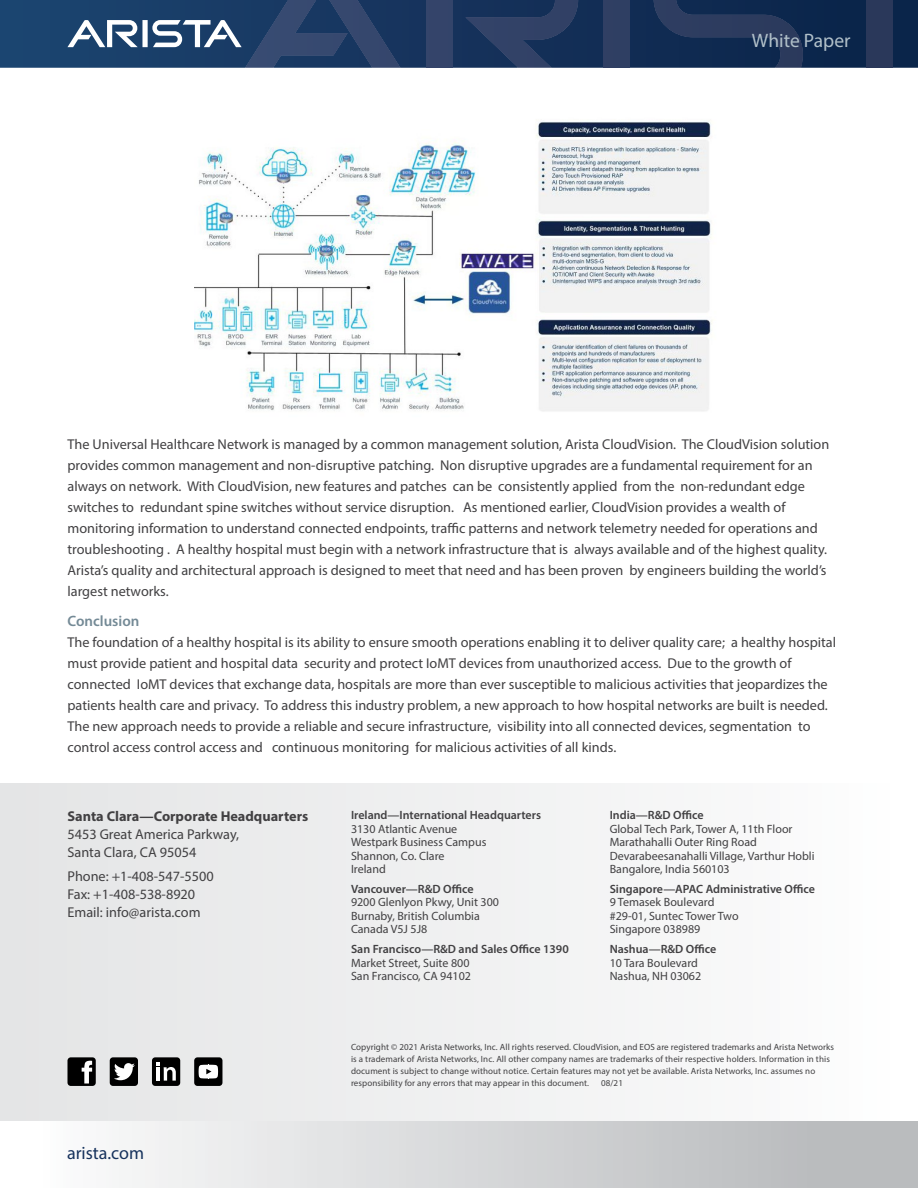
<style>
.page{position:relative;width:918px;height:1188px;background:#fff}
.page>*{position:absolute;margin:0;border:0;box-sizing:border-box;transform-origin:0 0}
.t1{font:19.5px "Myriad Pro";color:#b1c0c9}
.t2{font:18px "Myriad Pro";color:#16325c}
.t3{font:600 15px "Myriad Pro";color:#748a96}
.t4{font:14.25px/21px "Myriad Pro";color:#414042}
.t5{font:700 14.25px "Myriad Pro";color:#414042}
.t6{font:12px/13.5px "Myriad Pro";color:#414042}
.t7{font:600 12px "Myriad Pro";color:#414042}
.t8{font:9px/12px "Myriad Pro";letter-spacing:.01em;color:#414042}
</style>
<div class="page">
<svg style="left:0;top:0;width:918px;height:68px;background:#13325a"></svg>
<div style="left:426px;top:0;width:26px;height:68px;background:#34446a"></div>
<svg style="left:465px;top:0;width:113px;height:68px;background:#22385f"></svg>
<svg style="left:67px;top:0;width:333px;height:68px;background:#334f75"></svg>
<div style="left:604px;top:0;width:26px;height:68px;background:#2f3f63"></div>
<svg style="left:654px;top:0;width:149px;height:68px;background:#1a3156"></svg>
<div style="left:867px;top:0;width:26px;height:68px;background:#2a385a"></div>
<div style="left:0;top:1120px;width:918px;height:68px;background:linear-gradient(to right,#fff,#b3b5b7)"></div>
<div style="left:0;top:783px;width:918px;height:337px;background:linear-gradient(to right,#e3e4e5,#fdfefe)"></div>
<div style="left:67px;top:1057px;width:29px;height:29px;background:#000;border-radius:3px"></div>
<div style="left:110px;top:1057px;width:28px;height:29px;background:#000;border-radius:3px"></div>
<div style="left:152px;top:1057px;width:28px;height:29px;background:#000;border-radius:3px"></div>
<div style="left:194px;top:1057px;width:28px;height:29px;background:#000;border-radius:3px"></div>
<svg style="left:82px;top:1060px;width:10px;height:24px"></svg>
<svg style="left:114px;top:1063px;width:21px;height:17px"></svg>
<svg style="left:157px;top:1063px;width:19px;height:18px"></svg>
<svg style="left:199px;top:1065px;width:19px;height:14px"></svg>
<img style="left:195px;top:121px;width:517px;height:290px">
<h1 class="t1" style="left:752px;top:29px;width:100px">White Paper</h1>
<p class="t4" style="left:68px;top:434px;width:763px">The Universal Healthcare Network is managed by a common management solution, Arista CloudVision. The CloudVision solution provides common management and non-disruptive patching. Non disruptive upgrades are a fundamental requirement for an always on network. With CloudVision, new features and patches can be consistently applied from the non-redundant edge switches to redundant spine switches without service disruption. As mentioned earlier, CloudVision provides a wealth of monitoring information to understand connected endpoints, traffic patterns and network telemetry needed for operations and troubleshooting . A healthy hospital must begin with a network infrastructure that is always available and of the highest quality.<br>Arista’s quality and architectural approach is designed to meet that need and has been proven by engineers building the world’s largest networks.</p>
<p class="t3" style="left:68px;top:611px;width:73px">Conclusion</p>
<p class="t4" style="left:68px;top:631px;width:770px">The foundation of a healthy hospital is its ability to ensure smooth operations enabling it to deliver quality care; a healthy hospital must provide patient and hospital data security and protect IoMT devices from unauthorized access. Due to the growth of connected IoMT devices that exchange data, hospitals are more than ever susceptible to malicious activities that jeopardizes the patients health care and privacy. To address this industry problem, a new approach to how hospital networks are built is needed.<br>The new approach needs to provide a reliable and secure infrastructure, visibility into all connected devices, segmentation to control access control access and continuous monitoring for malicious activities of all kinds.</p>
<p class="t5" style="left:68px;top:807px;width:242px">Santa Clara—Corporate Headquarters</p>
<p class="t4" style="left:68px;top:825px;width:173px;line-height:18px">5453 Great America Parkway,<br>Santa Clara, CA 95054</p>
<p class="t4" style="left:68px;top:867px;width:148px;line-height:18px">Phone: +1-408-547-5500<br>Fax: +1-408-538-8920<br>Email: info@arista.com</p>
<p class="t2" style="left:67px;top:1142px;width:79px">arista.com</p>
<p class="t7" style="left:351px;top:807px;width:192px">Ireland—International Headquarters</p>
<p class="t6" style="left:351px;top:822px;width:137px">3130 Atlantic Avenue<br>Westpark Business Campus<br>Shannon, Co. Clare<br>Ireland</p>
<p class="t7" style="left:351px;top:881px;width:124px">Vancouver—R&amp;D Office</p>
<p class="t6" style="left:351px;top:896px;width:150px">9200 Glenlyon Pkwy, Unit 300<br>Burnaby, British Columbia<br>Canada V5J 5J8</p>
<p class="t7" style="left:351px;top:942px;width:219px">San Francisco—R&amp;D and Sales Office 1390</p>
<p class="t6" style="left:351px;top:956px;width:122px">Market Street, Suite 800<br>San Francisco, CA 94102</p>
<p class="t7" style="left:610px;top:807px;width:95px">India—R&amp;D Office</p>
<p class="t6" style="left:610px;top:822px;width:206px">Global Tech Park, Tower A, 11th Floor Marathahalli Outer Ring Road Devarabeesanahalli Village, Varthur Hobli Bangalore, India 560103</p>
<p class="t7" style="left:610px;top:881px;width:207px">Singapore—APAC Administrative Office</p>
<p class="t6" style="left:610px;top:896px;width:130px">9 Temasek Boulevard #29-01, Suntec Tower Two<br>Singapore 038989</p>
<p class="t7" style="left:610px;top:942px;width:108px">Nashua—R&amp;D Office</p>
<p class="t6" style="left:610px;top:956px;width:93px">10 Tara Boulevard<br>Nashua, NH 03062</p>
<p class="t8" style="left:351px;top:1041px;width:485px">Copyright © 2021 Arista Networks, Inc. All rights reserved. CloudVision, and EOS are registered trademarks and Arista Networks is a trademark of Arista Networks, Inc. All other company names are trademarks of their respective holders. Information in this document is subject to change without notice. Certain features may not yet be available. Arista Networks, Inc. assumes no responsibility for any errors that may appear in this document.</p>
<p class="t8" style="left:601px;top:1077px;width:23px">08/21</p>
</div>
